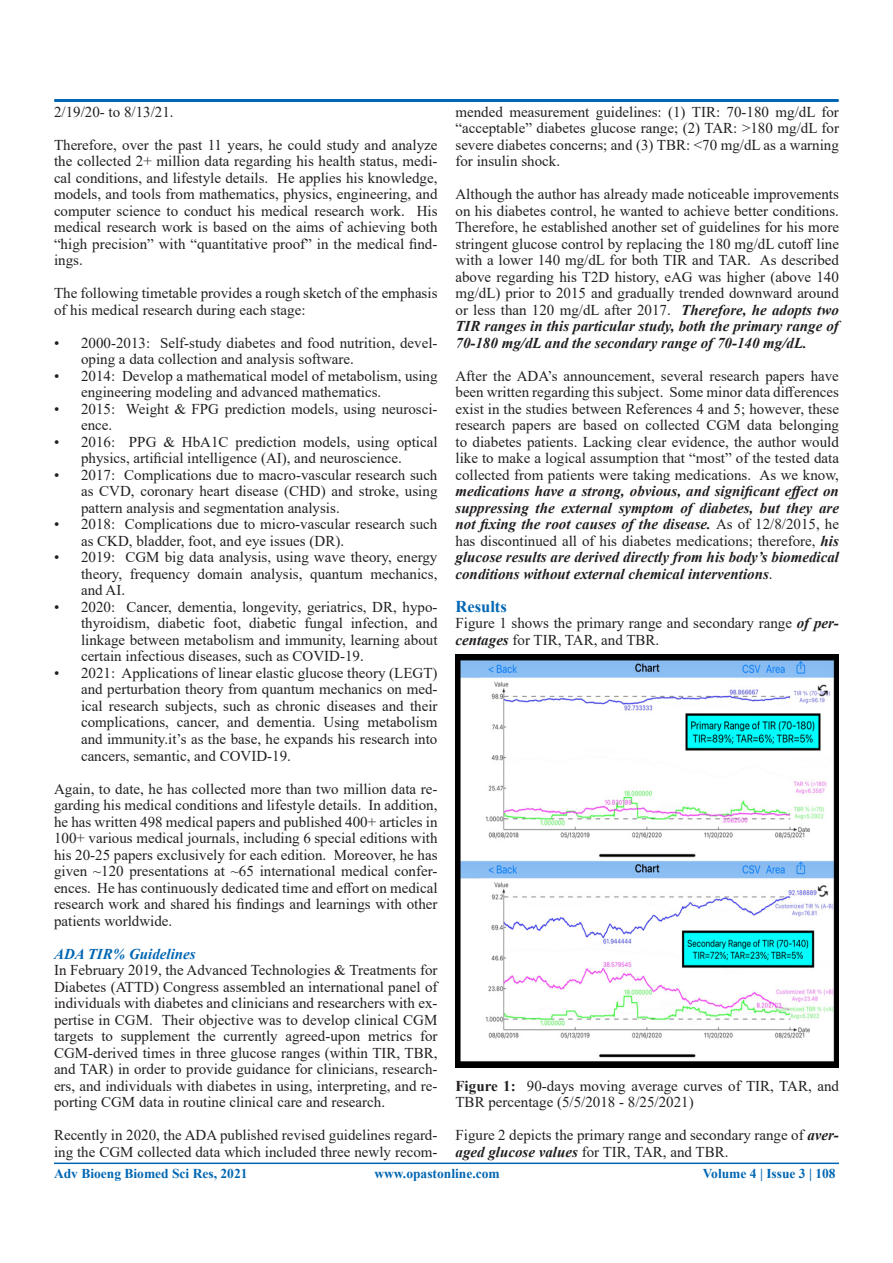
<style>
.page{position:relative;width:893px;height:1263px;background:#fff}
.page>*{position:absolute;margin:0;border:0;box-sizing:border-box;transform-origin:0 0}
.t1{font:700 16.5px "Times New Roman";color:#0166b3}
.t2{font:15px/16.5px "Times New Roman";color:#231f20;text-align:justify}
.t3{font:italic 700 15px "Times New Roman";color:#0166b3}
.t4{font:700 13.5px "Times New Roman";color:#0166b3}
.s1{font-weight:700;font-style:italic}
.s2{font-weight:700}
</style>
<div class="page">
<div style="left:54px;top:99px;width:785px;height:3px;border:2px solid #0166b3"></div>
<hr style="left:54px;top:1162px;width:785px;height:2px;background:#0166b3">
<img style="left:455px;top:654px;width:384px;height:413px">
<p class="t2" style="left:54px;top:103px;width:121px">2/19/20- to 8/13/21.</p>
<p class="t2" style="left:54px;top:136px;width:385px">Therefore, over the past 11 years, he could study and analyze the collected 2+ million data regarding his health status, medi&shy;cal conditions, and lifestyle details. He applies his knowledge, models, and tools from mathematics, physics, engineering, and computer science to conduct his medical research work. His medical research work is based on the aims of achieving both “high precision” with “quantitative proof” in the medical find&shy;ings.</p>
<p class="t2" style="left:54px;top:285px;width:385px">The following timetable provides a rough sketch of the emphasis of his medical research during each stage:</p>
<p class="t2" style="left:81px;top:334px;width:358px;text-indent:-27px">• 2000-2013: Self-study diabetes and food nutrition, devel&shy;oping a data collection and analysis software.</p>
<p class="t2" style="left:81px;top:367px;width:358px;text-indent:-27px">• 2014: Develop a mathematical model of metabolism, using engineering modeling and advanced mathematics.</p>
<p class="t2" style="left:81px;top:400px;width:358px;text-indent:-27px">• 2015: Weight &amp; FPG prediction models, using neurosci&shy;ence.</p>
<p class="t2" style="left:54px;top:433px;width:385px;text-align:center">• 2016: PPG &amp; HbA1C prediction models, using optical physics, artificial intelligence (AI), and neuroscience.</p>
<p class="t2" style="left:81px;top:466px;width:358px;text-indent:-27px">• 2017: Complications due to macro-vascular research such as CVD, coronary heart disease (CHD) and stroke, using pattern analysis and segmentation analysis.</p>
<p class="t2" style="left:81px;top:516px;width:358px;text-indent:-27px">• 2018: Complications due to micro-vascular research such as CKD, bladder, foot, and eye issues (DR).</p>
<p class="t2" style="left:81px;top:549px;width:358px;text-indent:-27px">• 2019: CGM big data analysis, using wave theory, energy theory, frequency domain analysis, quantum mechanics, and AI.</p>
<p class="t2" style="left:81px;top:598px;width:358px;text-indent:-27px">• 2020: Cancer, dementia, longevity, geriatrics, DR, hypo&shy;thyroidism, diabetic foot, diabetic fungal infection, and linkage between metabolism and immunity, learning about certain infectious diseases, such as COVID-19.</p>
<p class="t2" style="left:81px;top:664px;width:358px;text-indent:-27px">• 2021: Applications of linear elastic glucose theory (LEGT) and perturbation theory from quantum mechanics on med&shy;ical research subjects, such as chronic diseases and their complications, cancer, and dementia. Using metabolism and immunity.it’s as the base, he expands his research into cancers, semantic, and COVID-19.</p>
<p class="t2" style="left:54px;top:780px;width:385px">Again, to date, he has collected more than two million data re&shy;garding his medical conditions and lifestyle details. In addition, he has written 498 medical papers and published 400+ articles in 100+ various medical journals, including 6 special editions with his 20-25 papers exclusively for each edition. Moreover, he has given ~120 presentations at ~65 international medical confer&shy;ences. He has continuously dedicated time and effort on medical research work and shared his findings and learnings with other patients worldwide.</p>
<p class="t3" style="left:54px;top:943px;width:143px">ADA TIR% Guidelines</p>
<p class="t2" style="left:54px;top:961px;width:385px">In February 2019, the Advanced Technologies &amp; Treatments for Diabetes (ATTD) Congress assembled an international panel of individuals with diabetes and clinicians and researchers with ex&shy;pertise in CGM. Their objective was to develop clinical CGM targets to supplement the currently agreed-upon metrics for CGM-derived times in three glucose ranges (within TIR, TBR, and TAR) in order to provide guidance for clinicians, research&shy;ers, and individuals with diabetes in using, interpreting, and re&shy;porting CGM data in routine clinical care and research.</p>
<p class="t2" style="left:54px;top:1126px;width:385px">Recently in 2020, the ADA published revised guidelines regard&shy;ing the CGM collected data which included three newly recom-</p>
<p class="t2" style="left:455px;top:103px;width:385px">mended measurement guidelines: (1) TIR: 70-180 mg/dL for “acceptable” diabetes glucose range; (2) TAR: &gt;180 mg/dL for severe diabetes concerns; and (3) TBR: &lt;70 mg/dL as a warning for insulin shock.</p>
<p class="t2" style="left:455px;top:186px;width:385px">Although the author has already made noticeable improvements on his diabetes control, he wanted to achieve better conditions.<br>Therefore, he established another set of guidelines for his more stringent glucose control by replacing the 180 mg/dL cutoff line with a lower 140 mg/dL for both TIR and TAR. As described above regarding his T2D history, eAG was higher (above 140 mg/dL) prior to 2015 and gradually trended downward around or less than 120 mg/dL after 2017. <span class="s1">Therefore, he adopts two TIR ranges in this particular study, both the primary range of 70-180 mg/dL and the secondary range of 70-140 mg/dL.</span></p>
<p class="t2" style="left:455px;top:367px;width:385px">After the ADA’s announcement, several research papers have been written regarding this subject. Some minor data differences exist in the studies between References 4 and 5; however, these research papers are based on collected CGM data belonging to diabetes patients. Lacking clear evidence, the author would like to make a logical assumption that “most” of the tested data collected from patients were taking medications. As we know, <span class="s1">medications have a strong, obvious, and significant effect on suppressing the external symptom of diabetes, but they are not fixing the root causes of the disease.</span> As of 12/8/2015, he has discontinued all of his diabetes medications; therefore, <span class="s1">his glucose results are derived directly from his body’s biomedical conditions without external chemical interventions</span>.</p>
<p class="t1" style="left:455px;top:594px;width:53px">Results</p>
<p class="t2" style="left:455px;top:615px;width:385px">Figure 1 shows the primary range and secondary range <span class="s1">of per&shy;centages</span> for TIR, TAR, and TBR.</p>
<p class="t2" style="left:455px;top:1077px;width:385px"><span class="s2">Figure 1:</span> 90-days moving average curves of TIR, TAR, and<br>TBR percentage (5/5/2018 - 8/25/2021)</p>
<p class="t2" style="left:455px;top:1126px;width:385px">Figure 2 depicts the primary range and secondary range of <span class="s1">aver&shy;aged glucose values</span> for TIR, TAR, and TBR.</p>
<p class="t4" style="left:54px;top:1164px;width:195px">Adv Bioeng Biomed Sci Res, 2021</p>
<p class="t4" style="left:374px;top:1164px;width:127px">www.opastonline.com</p>
<p class="t4" style="left:703px;top:1164px;width:134px">Volume 4 | Issue 3 | 108</p>
</div>
